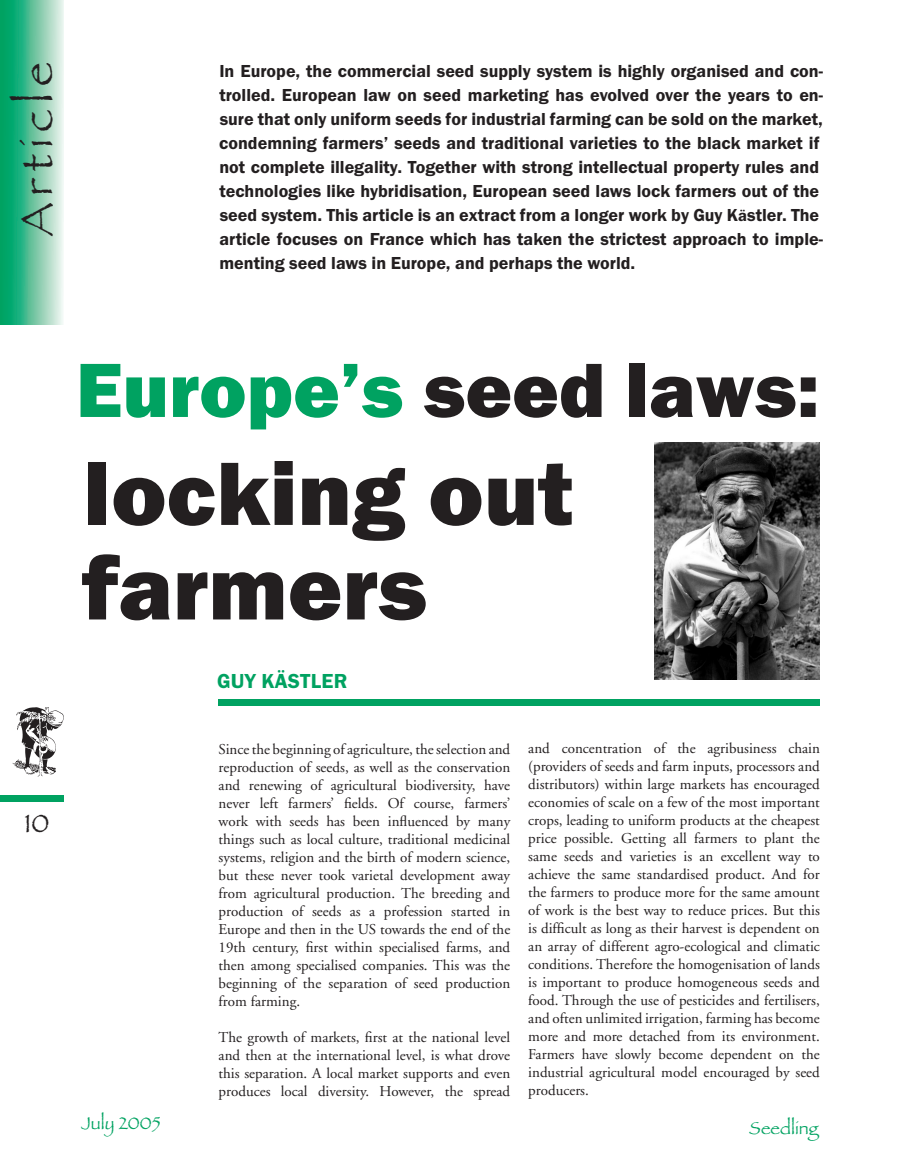
<style>
.page{position:relative;width:905px;height:1175px;background:#fff}
.page>*{position:absolute;margin:0;border:0;box-sizing:border-box;transform-origin:0 0}
.t1{font:800 93px/94.5px "Franklin Got Md ITC";color:#231f20}
.t2{font:800 79.5px "Franklin Got Md ITC";color:#231f20}
.t3{font:45px "Papyrus Plain";letter-spacing:.15em;color:#231f20}
.t4{font:27px "Papyrus Plain";color:#231f20}
.t5{font:600 21px "Franklin Got ITC";letter-spacing:.01em;color:#00a261}
.t6{font:600 18px/24px "Franklin Got ITC";color:#231f20}
.t7{font:18px "Papyrus Plain";color:#00a261}
.t8{font:15px/18px "Adobe Garamond";color:#231f20;text-align:justify}
.s1{font-size:16.5px}
.s2{color:#00a261}
</style>
<div class="page">
<div style="left:0;top:795px;width:64px;height:6px;background:#00a261"></div>
<svg style="left:12px;top:707px;width:52px;height:69px"></svg>
<svg style="left:0;top:0;width:64px;height:324px;background:#63c49f"></svg>
<div style="left:219px;top:699px;width:600px;height:6px;background:#00a261"></div>
<img style="left:654px;top:442px;width:165px;height:237px">
<h3 class="t3" style="left:10px;top:236px;width:175px;rotate:-90deg">Article</h3>
<p class="t6" style="left:219px;top:59px;width:605px">In Europe, the commercial seed supply system is highly organised and con&shy;trolled. European law on seed marketing has evolved over the years to en&shy;sure that only uniform seeds for industrial farming can be sold on the market, condemning farmers’ seeds and traditional varieties to the black market if not complete illegality. Together with strong intellectual property rules and technologies like hybridisation, European seed laws lock farmers out of the seed system. This article is an extract from a longer work by Guy K<span class="s1">ä</span>stler. The article focuses on France which has taken the strictest approach to imple&shy;menting seed laws in Europe, and perhaps the world.</p>
<h3 class="t4" style="left:25px;top:807px;width:26px">10</h3>
<h2 class="t2" style="left:76px;top:346px;width:745px"><span class="s2">Europe’s</span> seed laws:</h2>
<h1 class="t1" style="left:82px;top:447px;width:492px">locking out farmers</h1>
<h3 class="t5" style="left:217px;top:669px;width:132px">GUY KÄSTLER</h3>
<p class="t8" style="left:219px;top:740px;width:293px">Since the beginning of agriculture, the selection and reproduction of seeds, as well as the conservation and renewing of agricultural biodiversity, have never left farmers’ fields. Of course, farmers’ work with seeds has been influenced by many things such as local culture, traditional medicinal systems, religion and the birth of modern science, but these never took varietal development away from agricultural production. The breeding and production of seeds as a profession started in Europe and then in the US towards the end of the 19th century, first within specialised farms, and then among specialised companies. This was the beginning of the separation of seed production from farming.</p>
<p class="t8" style="left:219px;top:1028px;width:293px">The growth of markets, first at the national level and then at the international level, is what drove this separation. A local market supports and even produces local diversity. However, the spread</p>
<p class="t8" style="left:528px;top:739px;width:293px">and concentration of the agribusiness chain (providers of seeds and farm inputs, processors and distributors) within large markets has encouraged economies of scale on a few of the most important crops, leading to uniform products at the cheapest price possible. Getting all farmers to plant the same seeds and varieties is an excellent way to achieve the same standardised product. And for the farmers to produce more for the same amount of work is the best way to reduce prices. But this is difficult as long as their harvest is dependent on an array of different agro-ecological and climatic conditions. Therefore the homogenisation of lands is important to produce homogeneous seeds and food. Through the use of pesticides and fertilisers, and often unlimited irrigation, farming has become more and more detached from its environment.<br>Farmers have slowly become dependent on the industrial agricultural model encouraged by seed producers.</p>
<p class="t7" style="left:81px;top:1111px;width:81px">July 2005</p>
<p class="t7" style="left:749px;top:1117px;width:71px">Seedling</p>
</div>
